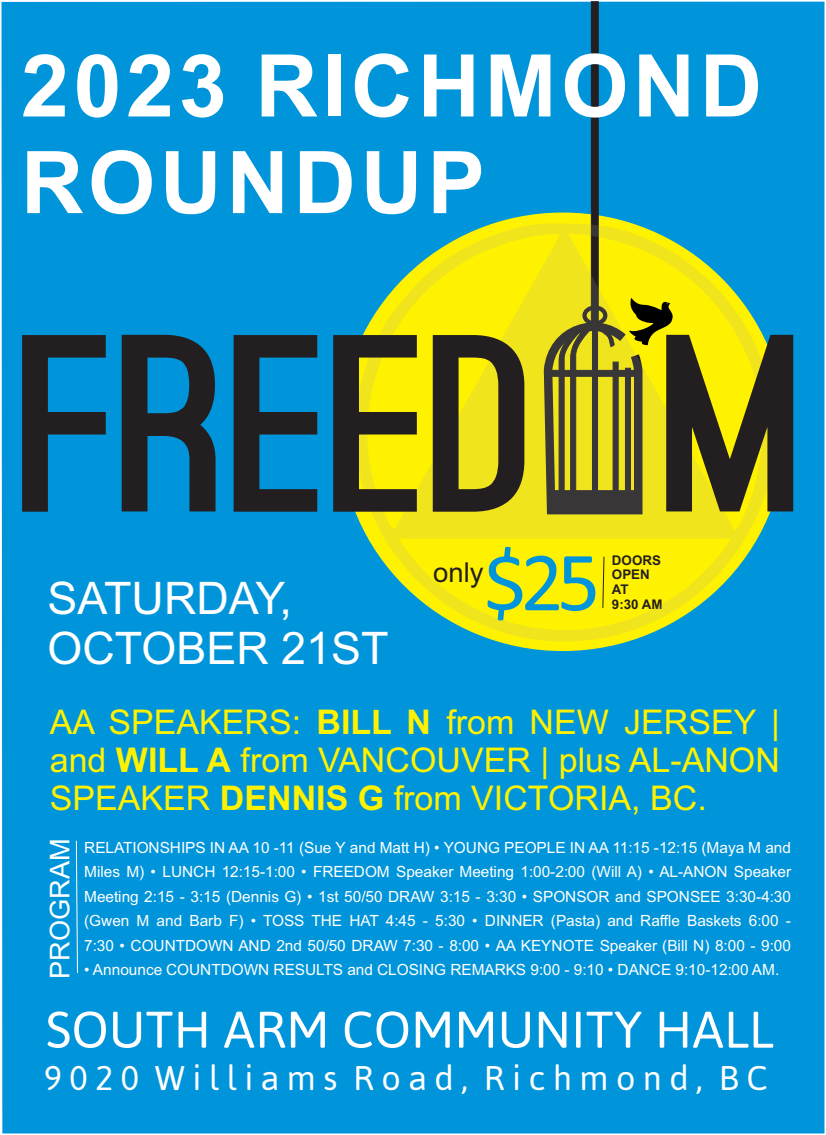
<style>
.page{position:relative;width:826px;height:1135px;background:#fff}
.page>*{position:absolute;margin:0;border:0;box-sizing:border-box;transform-origin:0 0}
.t1{font:900 239.55px "Ostrich Sans";letter-spacing:-.01em;color:#231f20;scale:1.14 1}
.t2{font:700 86.55px/96.6px "Arial";letter-spacing:.05em;color:#fff}
.t3{font:85.2px "Calibri";color:#0095da}
.t4{font:51.3px "Asap";color:#fff}
.t5{font:44.85px/50.1px "Arial";color:#fff}
.t6{font:34.2px "Asap";letter-spacing:.22em;color:#fff}
.t7{font:34.05px/38px "Arial";color:#fff200;text-align:justify}
.t8{font:27.45px "Arial";color:#231f20}
.t9{font:27.15px "Arial";color:#fff}
.t10{font:15.45px/24.5px "Arial";color:#fff;text-align:justify}
.t11{font:700 13.35px/14.9px "Arial";color:#231f20}
.s1{font-weight:700}
</style>
<div class="page">
<div style="left:2px;top:2px;width:822px;height:1131px;background:#0095da"></div>
<div style="left:591px;top:1px;width:7px;height:325px;background:#231f20"></div>
<svg style="left:76px;top:840px;width:2px;height:133px"></svg>
<svg style="left:355px;top:223px;width:418px;height:433px"></svg>
<h2 class="t2" style="left:21px;top:46px;width:743px">2023 RICHMOND<br>ROUNDUP</h2>
<h1 class="t1" style="left:22px;top:332px;width:696px">FREED M</h1>
<h3 class="t5" style="left:48px;top:577px;width:342px">SATURDAY,<br>OCTOBER 21ST</h3>
<h3 class="t3" style="left:483px;top:546px;width:118px">$25</h3>
<h3 class="t8" style="left:433px;top:562px;width:52px">only</h3>
<p class="t11" style="left:612px;top:553px;width:52px">DOORS<br>OPEN<br>AT<br>9:30 AM</p>
<h3 class="t7" style="left:50px;top:706px;width:731px">AA SPEAKERS: <span class="s1">BILL N</span> from NEW JERSEY | and <span class="s1">WILL A</span> from VANCOUVER | plus AL-ANON SPEAKER <span class="s1">DENNIS G</span> from VICTORIA, BC.</h3>
<h3 class="t9" style="left:50px;top:979px;width:142px;rotate:-90deg">PROGRAM</h3>
<p class="t10" style="left:84px;top:836px;width:708px">RELATIONSHIPS IN AA 10 -11 (Sue Y and Matt H) • YOUNG PEOPLE IN AA 11:15 -12:15 (Maya M and Miles M) • LUNCH 12:15-1:00 • FREEDOM Speaker Meeting 1:00-2:00 (Will A) • AL-ANON Speaker Meeting 2:15 - 3:15 (Dennis G) • 1st 50/50 DRAW 3:15 - 3:30 • SPONSOR and SPONSEE 3:30-4:30 (Gwen M and Barb F) • TOSS THE HAT 4:45 - 5:30 • DINNER (Pasta) and Raffle Baskets 6:00 - 7:30 • COUNTDOWN AND 2nd 50/50 DRAW 7:30 - 8:00 • AA KEYNOTE Speaker (Bill N) 8:00 - 9:00</p>
<p class="t10" style="left:84px;top:959px;width:696px">• Announce COUNTDOWN RESULTS and CLOSING REMARKS 9:00 - 9:10 • DANCE 9:10-12:00 AM.</p>
<h3 class="t4" style="left:46px;top:999px;width:729px">SOUTH ARM COMMUNITY HALL</h3>
<h3 class="t6" style="left:44px;top:1058px;width:725px">9020 Williams Road, Richmond, BC</h3>
</div>
